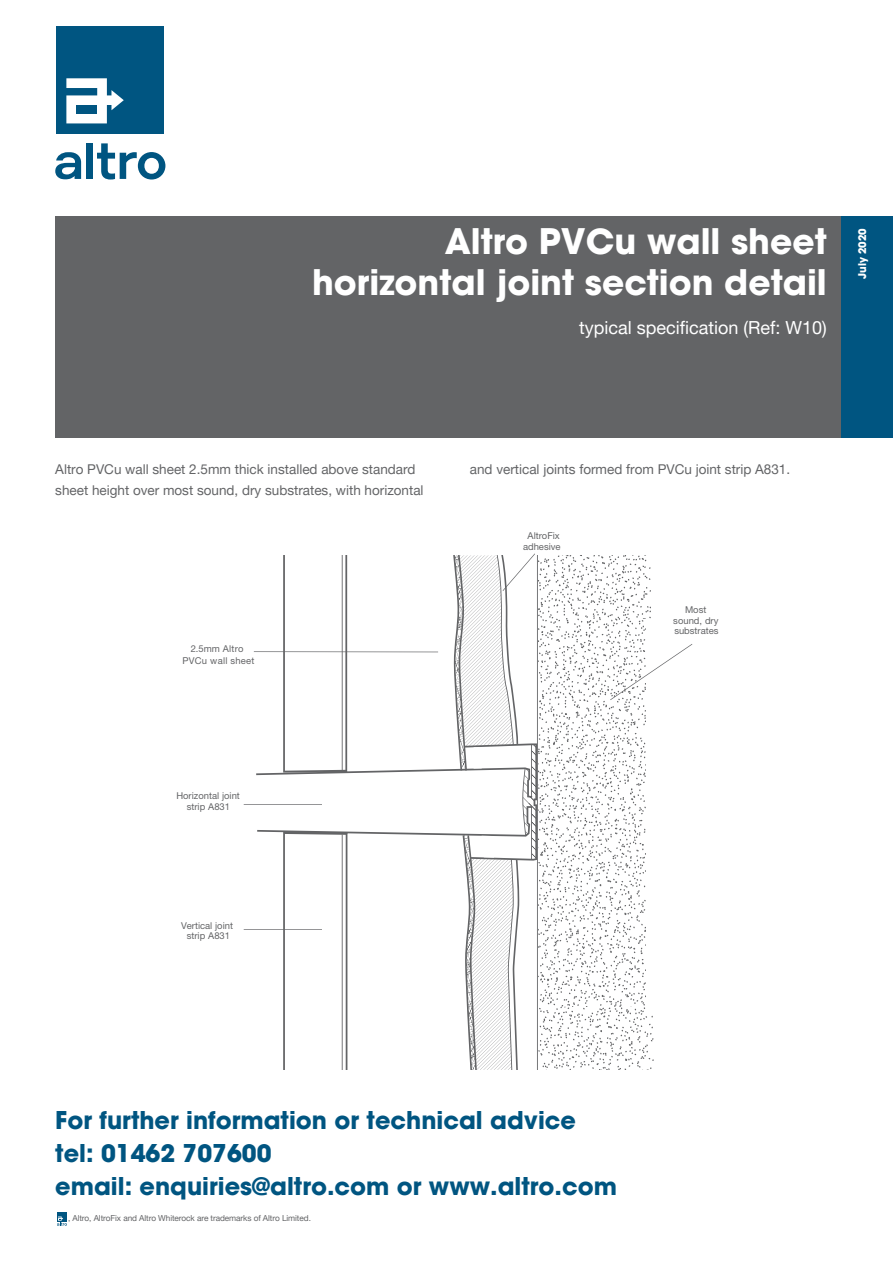
<style>
.page{position:relative;width:893px;height:1263px;background:#fff}
.page>*{position:absolute;margin:0;border:0;box-sizing:border-box;transform-origin:0 0}
.t1{font:700 34.5px/41.4px "Avant Garde";color:#fff;text-align:right}
.t2{font:700 24px/33px "Avant Garde";color:#005581}
.t3{font:18px "Helvetica Neue LT Pro";color:#fff}
.t4{font:13.5px/20.2px "Helvetica Neue LT Pro";color:#636466}
.t5{font:700 10.5px "Avant Garde";color:#fff}
.t6{font:9.45px/10.8px "Helvetica Neue LT Pro";color:#636466;text-align:center}
.t7{font:9.45px/11.4px "Helvetica Neue LT Pro";letter-spacing:.025em;color:#636466;text-align:center}
.t8{font:8.25px "Helvetica Neue LT Pro";letter-spacing:-.01em;color:#636466}
</style>
<div class="page">
<div style="left:55px;top:216px;width:787px;height:221px;background:#636466"></div>
<div style="left:842px;top:216px;width:51px;height:221px;background:#005581"></div>
<div style="left:86px;top:143px;width:7px;height:36px;background:#005581"></div>
<svg style="left:55px;top:152px;width:26px;height:27px"></svg>
<svg style="left:97px;top:143px;width:68px;height:37px"></svg>
<div style="left:56px;top:26px;width:108px;height:108px;background:#005581"></div>
<svg style="left:66px;top:78px;width:58px;height:45px"></svg>
<div style="left:76px;top:105px;width:21px;height:9px;background:#005581"></div>
<div style="left:57px;top:1212px;width:10px;height:9px;background:#005581"></div>
<svg style="left:57px;top:1216px;width:10px;height:10px"></svg>
<svg style="left:256px;top:555px;width:86px;height:515px"></svg>
<svg style="left:342px;top:555px;width:109px;height:515px"></svg>
<hr style="left:244px;top:929px;width:78px;height:1px;background:#636466">
<hr style="left:244px;top:804px;width:78px;height:1px;background:#636466">
<hr style="left:254px;top:651px;width:184px;height:1px;background:#636466">
<svg style="left:451px;top:553px;width:241px;height:517px"></svg>
<h1 class="t1" style="left:312px;top:220px;width:516px">Altro PVCu wall sheet horizontal joint section detail</h1>
<h3 class="t3" style="left:579px;top:317px;width:249px">typical specification (Ref: W10)</h3>
<p class="t5" style="left:855px;top:279px;width:52px;rotate:-90deg">July 2020</p>
<p class="t4" style="left:55px;top:459px;width:370px">Altro PVCu wall sheet 2.5mm thick installed above standard sheet height over most sound, dry substrates, with horizontal</p>
<p class="t4" style="left:470px;top:459px;width:322px">and vertical joints formed from PVCu joint strip A831.</p>
<p class="t7" style="left:182px;top:643px;width:74px">2.5mm Altro<br>PVCu wall sheet</p>
<p class="t6" style="left:523px;top:530px;width:39px">AltroFix adhesive</p>
<p class="t6" style="left:673px;top:604px;width:47px">Most sound, dry substrates</p>
<p class="t6" style="left:176px;top:790px;width:65px">Horizontal joint strip A831</p>
<p class="t6" style="left:181px;top:920px;width:54px">Vertical joint strip A831</p>
<h2 class="t2" style="left:55px;top:1104px;width:563px">For further information or technical advice tel: 01462 707600<br>email: enquiries@altro.com or www.altro.com</h2>
<p class="t8" style="left:68px;top:1213px;width:244px">, Altro, AltroFix and Altro Whiterock are trademarks of Altro Limited.</p>
</div>
